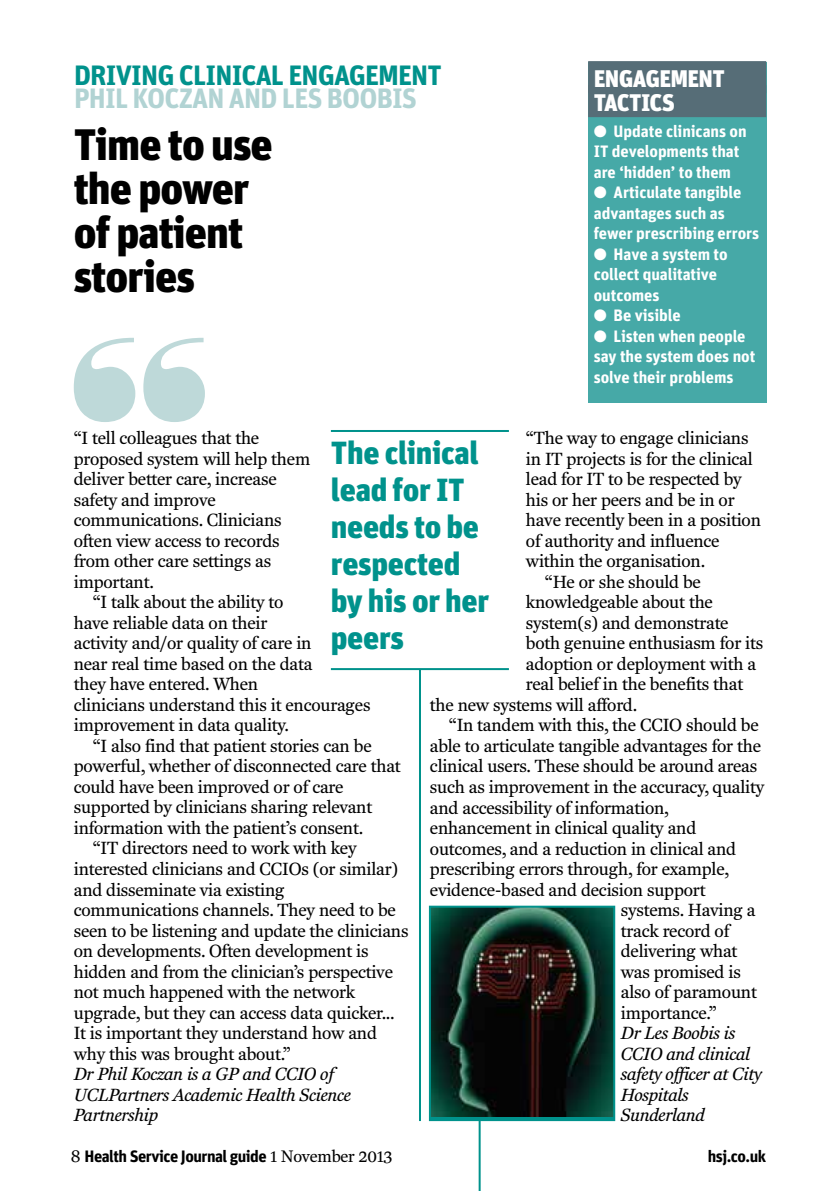
<style>
.page{position:relative;width:840px;height:1191px;background:#fff}
.page>*{position:absolute;margin:0;border:0;box-sizing:border-box;transform-origin:0 0}
.t1{font:900 44px/44px "Unit";letter-spacing:-.02em;color:#000}
.t2{font:900 32px/37px "Unit";letter-spacing:-.01em;color:#00928c}
.t3{font:700 28px "Unit";letter-spacing:-.03em;color:#00928c}
.t4{font:700 28px "Unit";letter-spacing:-.03em;color:#b1d3d3}
.t5{font:900 24px/24px "Unit";letter-spacing:-.025em;color:#fff}
.t6{font:18px/20.6px "Fenway";letter-spacing:-.01em;color:#000}
.t7{font:italic 18px/20.6px "Fenway";letter-spacing:-.01em;color:#000}
.t8{font:700 16.4px/20.4px "Unit";letter-spacing:-.005em;color:#fff}
.t9{font:700 16.4px "Unit";letter-spacing:-.03em;color:#000}
.s1{font-family:"Fenway";font-weight:400;font-size:17px}
</style>
<div class="page">
<hr style="left:331px;top:430px;width:177px;height:2px;background:#00928c">
<hr style="left:331px;top:668px;width:177px;height:2px;background:#00928c">
<hr style="left:419px;top:670px;width:2px;height:451px;background:#00928c">
<hr style="left:478px;top:1100px;width:2px;height:91px;background:#00928c">
<img style="left:431px;top:908px;width:181px;height:208px">
<div style="left:428px;top:905px;width:187px;height:216px;border:2px solid #00928c"></div>
<svg style="left:74px;top:338px;width:131px;height:84px"></svg>
<div style="left:587px;top:62px;width:178px;height:341px;background:#46a9a7"></div>
<div style="left:587px;top:61px;width:178px;height:32px;background:#566d77"></div>
<div style="left:587px;top:85px;width:178px;height:32px;background:#566d77"></div>
<h3 class="t3" style="left:74px;top:58px;width:369px">driving clinical engagement</h3>
<h3 class="t4" style="left:74px;top:81px;width:341px">ph il koczan and les boobis</h3>
<h1 class="t1" style="left:74px;top:122px;width:200px">Time to use the power of patient stories</h1>
<h3 class="t5" style="left:593px;top:66px;width:118px">engagement tactics</h3>
<p class="t8" style="left:593px;top:120px;width:154px">● Update clinicans on<br>IT developments that are ‘hidden’ to them</p>
<p class="t8" style="left:593px;top:182px;width:167px">● Articulate tangible advantages such as fewer prescribing errors</p>
<p class="t8" style="left:593px;top:243px;width:135px">● Have a system to collect qualitative outcomes</p>
<p class="t8" style="left:593px;top:305px;width:88px">● Be visible</p>
<p class="t8" style="left:593px;top:325px;width:163px">● Listen when people say the system does not solve their problems</p>
<p class="t6" style="left:74px;top:428px;width:238px">“I tell colleagues that the proposed system will help them deliver better care, increase safety and improve communications. Clinicians often view access to records from other care settings as important.</p>
<p class="t6" style="left:74px;top:592px;width:298px;text-indent:19px">“I talk about the ability to<br>have reliable data on their<br>activity and/or quality of care in<br>near real time based on the data<br>they have entered. When<br>clinicians understand this it encourages improvement in data quality.</p>
<p class="t6" style="left:93px;top:735px;width:280px">“I also find that patient stories can be</p>
<p class="t6" style="left:74px;top:756px;width:328px">powerful, whether of disconnected care that</p>
<p class="t6" style="left:74px;top:776px;width:271px">could have been improved or of care</p>
<p class="t6" style="left:74px;top:797px;width:300px">supported by clinicians sharing relevant</p>
<p class="t6" style="left:74px;top:817px;width:290px">information with the patient’s consent.</p>
<p class="t6" style="left:93px;top:838px;width:265px">“IT directors need to work with key</p>
<p class="t6" style="left:74px;top:858px;width:326px">interested clinicians and CCIOs (or similar)</p>
<p class="t6" style="left:74px;top:879px;width:212px">and disseminate via existing</p>
<p class="t6" style="left:74px;top:899px;width:323px">communications channels. They need to be</p>
<p class="t6" style="left:74px;top:920px;width:336px">seen to be listening and update the clinicians</p>
<p class="t6" style="left:74px;top:940px;width:296px">on developments. Often development is</p>
<p class="t6" style="left:74px;top:961px;width:320px">hidden and from the clinician’s perspective</p>
<p class="t6" style="left:74px;top:981px;width:283px">not much happened with the network</p>
<p class="t6" style="left:74px;top:1002px;width:322px">upgrade, but they can access data quicker...</p>
<p class="t6" style="left:74px;top:1022px;width:304px">It is important they understand how and</p>
<p class="t6" style="left:74px;top:1043px;width:218px">why this was brought about.”</p>
<p class="t7" style="left:74px;top:1063px;width:278px">Dr Phil Koczan is a GP and CCIO of<br>UCLPartners Academic Health Science<br>Partnership</p>
<p class="t6" style="left:525px;top:428px;width:224px">“The way to engage clinicians</p>
<p class="t6" style="left:525px;top:448px;width:228px">in IT projects is for the clinical</p>
<p class="t6" style="left:525px;top:469px;width:217px">lead for IT to be respected by</p>
<p class="t6" style="left:525px;top:489px;width:210px">his or her peers and be in or</p>
<p class="t6" style="left:525px;top:510px;width:236px">have recently been in a position</p>
<p class="t6" style="left:525px;top:530px;width:195px">of authority and influence</p>
<p class="t6" style="left:525px;top:551px;width:180px">within the organisation.</p>
<p class="t6" style="left:544px;top:571px;width:157px">“He or she should be</p>
<p class="t6" style="left:525px;top:592px;width:188px">knowledgeable about the</p>
<p class="t6" style="left:525px;top:612px;width:204px">system(s) and demonstrate</p>
<p class="t6" style="left:525px;top:633px;width:239px">both genuine enthusiasm for its</p>
<p class="t6" style="left:525px;top:653px;width:231px">adoption or deployment with a</p>
<p class="t6" style="left:525px;top:674px;width:219px">real belief in the benefits that</p>
<p class="t6" style="left:429px;top:694px;width:208px">the new systems will afford.</p>
<p class="t6" style="left:448px;top:715px;width:311px">“In tandem with this, the CCIO should be</p>
<p class="t6" style="left:429px;top:735px;width:332px">able to articulate tangible advantages for the</p>
<p class="t6" style="left:429px;top:756px;width:328px">clinical users. These should be around areas</p>
<p class="t6" style="left:429px;top:776px;width:335px">such as improvement in the accuracy, quality</p>
<p class="t6" style="left:429px;top:797px;width:240px">and accessibility of information,</p>
<p class="t6" style="left:429px;top:817px;width:268px">enhancement in clinical quality and</p>
<p class="t6" style="left:429px;top:838px;width:307px">outcomes, and a reduction in clinical and</p>
<p class="t6" style="left:429px;top:858px;width:300px">prescribing errors through, for example,</p>
<p class="t6" style="left:429px;top:879px;width:277px">evidence-based and decision support</p>
<p class="t6" style="left:620px;top:899px;width:136px">systems. Having a</p>
<p class="t6" style="left:620px;top:920px;width:110px">track record of</p>
<p class="t6" style="left:620px;top:940px;width:118px">delivering what</p>
<p class="t6" style="left:620px;top:961px;width:121px">was promised is</p>
<p class="t6" style="left:620px;top:981px;width:137px">also of paramount</p>
<p class="t6" style="left:620px;top:1002px;width:97px">importance.”</p>
<p class="t7" style="left:620px;top:1022px;width:142px">Dr Les Boobis is<br>CCIO and clinical safety officer at City<br>Hospitals<br>Sunderland</p>
<h2 class="t2" style="left:331px;top:434px;width:160px">The clinical lead for IT needs to be respected by his or her peers</h2>
<p class="t9" style="left:71px;top:1146px;width:323px"><span class="s1">8</span> Health Service Journal guide <span class="s1">1 November 2013</span></p>
<p class="t9" style="left:707px;top:1146px;width:60px">hsj.co.uk</p>
</div>
